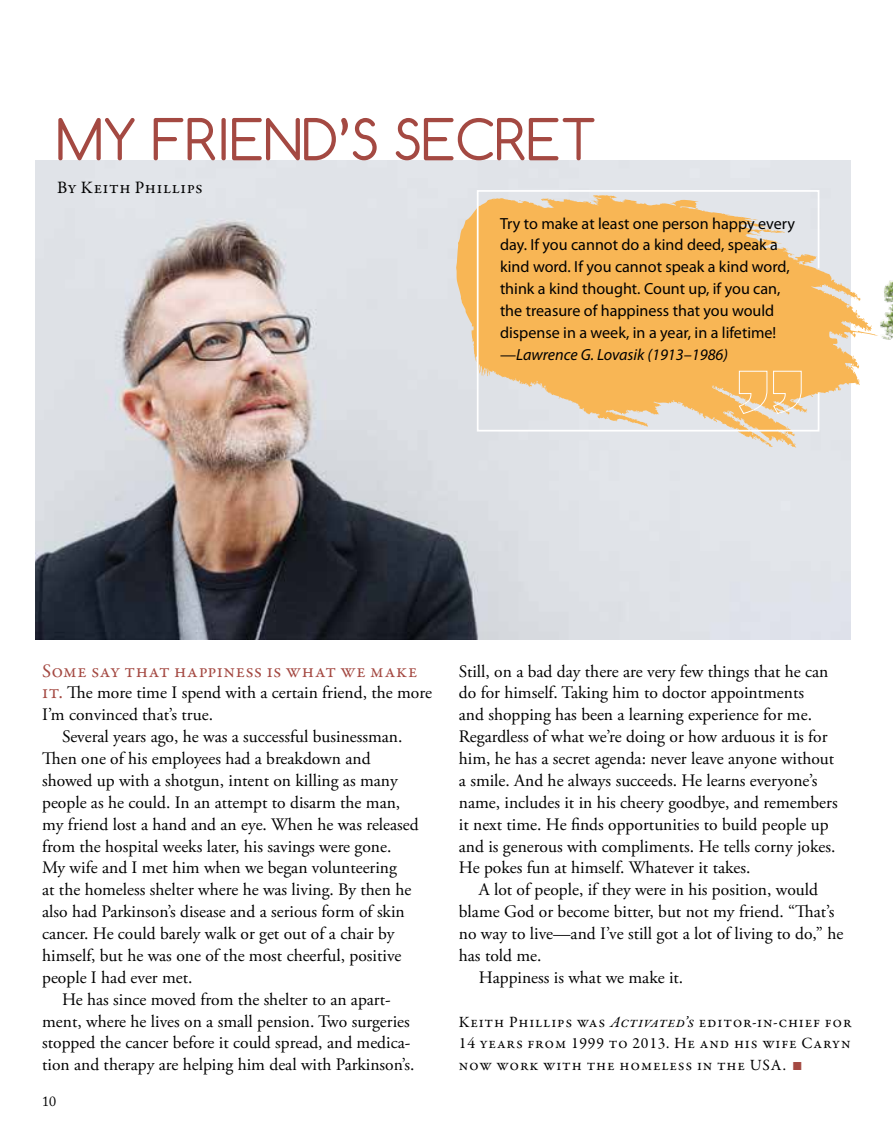
<style>
.page{position:relative;width:893px;height:1141px;background:#fff}
.page>*{position:absolute;margin:0;border:0;box-sizing:border-box;transform-origin:0 0}
.t1{font:54.25px "Comfortaa";color:#a44942}
.t2{font:19.25px "Garamond Premr Pro";letter-spacing:.025em;color:#a44942}
.t3{font:17.5px/21.9px "Adobe Garamond Pro";color:#000}
.t4{font:17.5px "Garamond Premr Pro";letter-spacing:.03em;color:#000}
.t5{font:16.1px/21.9px "Myriad Pro";color:#000}
.t6{font:15.75px/21.9px "Garamond Premr Pro";letter-spacing:.05em;color:#000;text-align:justify}
.t7{font:14px "Adobe Caslon Pro";color:#000}
.s1{font-style:italic}
.s2{font-family:"Garamond Premr Pro";font-size:19.25px;color:#a44942}
.s3{font-family:"Arial";font-size:17.32px;color:#a44942}
</style>
<div class="page">
<img style="left:35px;top:161px;width:816px;height:479px">
<svg style="left:456px;top:195px;width:414px;height:253px;fill:#e2e4e8"></svg>
<img style="left:870px;top:280px;width:23px;height:60px">
<svg style="left:476px;top:189px;width:344px;height:243px;background:#f3c076"></svg>
<h1 class="t1" style="left:56px;top:105px;width:542px">MY FRIEND’S SECRET</h1>
<p class="t4" style="left:57px;top:177px;width:147px">By Keith Phillips</p>
<p class="t5" style="left:500px;top:212px;width:297px">Try to make at least one person happy every day. If you cannot do a kind deed, speak a kind word. If you cannot speak a kind word, think a kind thought. Count up, if you can, the treasure of happiness that you would dispense in a week, in a year, in a lifetime! —<span class="s1">Lawrence G. Lovasik (1913–1986)</span></p>
<p class="t2" style="left:42px;top:659px;width:377px">Some say that happiness is what we make</p>
<p class="t3" style="left:42px;top:683px;width:391px"><span class="s2">it.</span> The more time I spend with a certain friend, the more</p>
<p class="t3" style="left:42px;top:704px;width:172px">I’m convinced that’s true.</p>
<p class="t3" style="left:62px;top:726px;width:342px">Several years ago, he was a successful businessman.</p>
<p class="t3" style="left:42px;top:748px;width:330px">Then one of his employees had a breakdown and</p>
<p class="t3" style="left:42px;top:770px;width:357px">showed up with a shotgun, intent on killing as many</p>
<p class="t3" style="left:42px;top:792px;width:360px">people as he could. In an attempt to disarm the man,</p>
<p class="t3" style="left:42px;top:814px;width:378px">my friend lost a hand and an eye. When he was released</p>
<p class="t3" style="left:42px;top:836px;width:351px">from the hospital weeks later, his savings were gone.</p>
<p class="t3" style="left:42px;top:858px;width:356px">My wife and I met him when we began volunteering</p>
<p class="t3" style="left:42px;top:879px;width:371px">at the homeless shelter where he was living. By then he</p>
<p class="t3" style="left:42px;top:901px;width:364px">also had Parkinson’s disease and a serious form of skin</p>
<p class="t3" style="left:42px;top:923px;width:354px">cancer. He could barely walk or get out of a chair by</p>
<p class="t3" style="left:42px;top:945px;width:361px">himself, but he was one of the most cheerful, positive</p>
<p class="t3" style="left:42px;top:967px;width:152px">people I had ever met.</p>
<p class="t3" style="left:62px;top:989px;width:330px">He has since moved from the shelter to an apart-</p>
<p class="t3" style="left:42px;top:1011px;width:369px">ment, where he lives on a small pension. Two surgeries</p>
<p class="t3" style="left:42px;top:1033px;width:370px">stopped the cancer before it could spread, and medica-</p>
<p class="t3" style="left:42px;top:1054px;width:374px">tion and therapy are helping him deal with Parkinson’s.</p>
<p class="t7" style="left:42px;top:1093px;width:15px">10</p>
<p class="t3" style="left:459px;top:661px;width:380px">Still, on a bad day there are very few things that he can do for himself. Taking him to doctor appointments<br>and shopping has been a learning experience for me.<br>Regardless of what we’re doing or how arduous it is for him, he has a secret agenda: never leave anyone without a smile. And he always succeeds. He learns everyone’s name, includes it in his cheery goodbye, and remembers it next time. He finds opportunities to build people up and is generous with compliments. He tells corny jokes.<br>He pokes fun at himself. Whatever it takes.</p>
<p class="t3" style="left:479px;top:879px;width:341px">A lot of people, if they were in his position, would</p>
<p class="t3" style="left:459px;top:901px;width:377px">blame God or become bitter, but not my friend. “That’s</p>
<p class="t3" style="left:459px;top:923px;width:386px">no way to live—and I’ve still got a lot of living to do,” he</p>
<p class="t3" style="left:459px;top:945px;width:84px">has told me.</p>
<p class="t3" style="left:479px;top:967px;width:206px">Happiness is what we make it.</p>
<p class="t6" style="left:459px;top:1011px;width:394px">Keith Phillips was <span class="s1">Activated’s</span> editor-in-chief for 14 years from 1999 to 2013. He and his wife Caryn now work with the homeless in the USA. <span class="s3">■</span></p>
</div>
